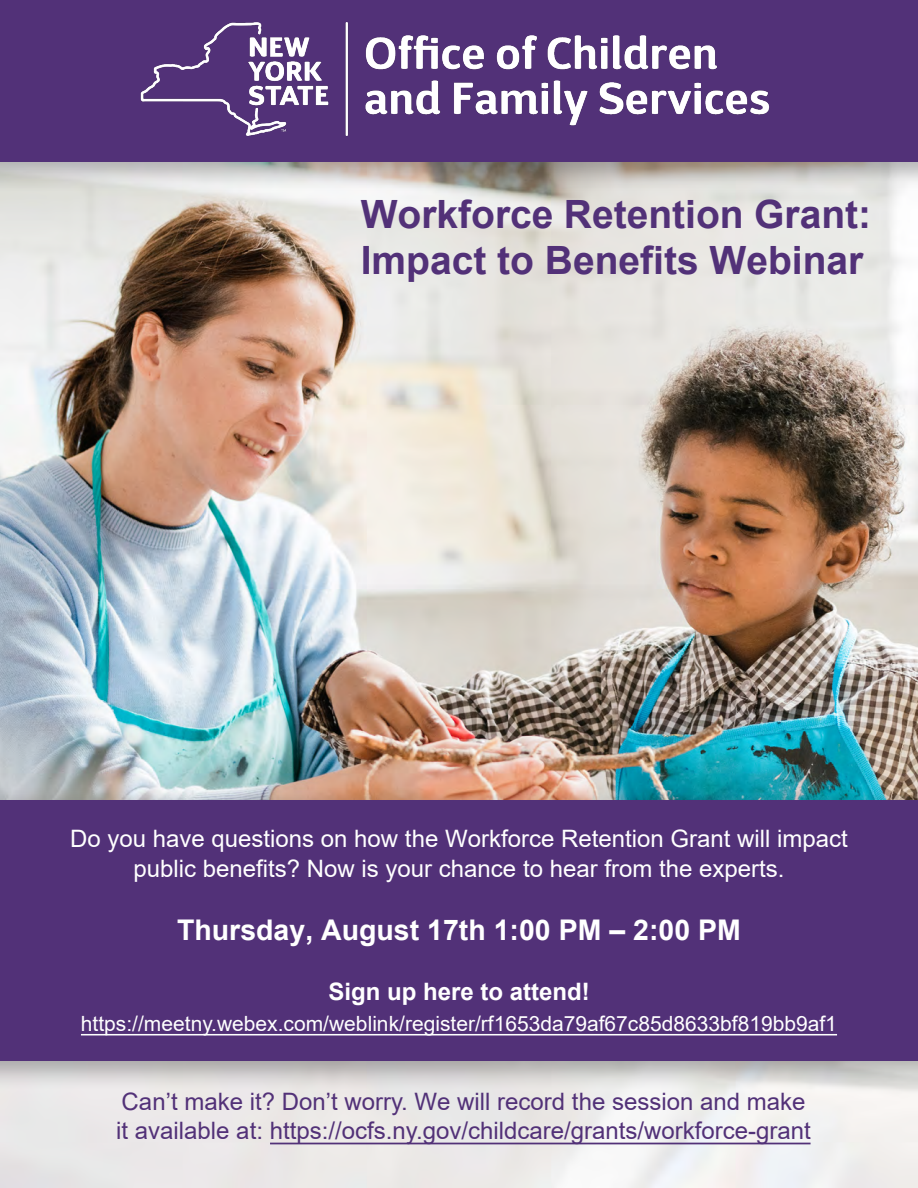
<style>
.page{position:relative;width:918px;height:1188px;background:#fff}
.page>*{position:absolute;margin:0;border:0;box-sizing:border-box;transform-origin:0 0}
.t1{font:700 39px/46.8px "Arial";color:#523178}
.t2{font:700 28.5px "Arial";color:#fff}
.t3{font:24px/28.8px "Arial";color:#523178}
.t4{font:24px/30.2px "Arial";color:#fff;text-align:center}
.t5{font:700 24px "Arial";color:#fff}
.t6{font:21px "Arial";color:#fff}
</style>
<div class="page">
<img style="left:0;top:193px;width:918px;height:995px">
<div style="left:0;top:0;width:918px;height:193px;background:#000;opacity:.3"></div>
<div style="left:0;top:0;width:918px;height:162px;background:#523178"></div>
<img style="left:140px;top:22px;width:630px;height:114px">
<div style="left:0;top:786px;width:918px;height:305px;background:#000;opacity:.3"></div>
<div style="left:0;top:800px;width:918px;height:261px;background:#523178"></div>
<hr style="left:270px;top:1142px;width:541px;height:3px;background:#523178">
<hr style="left:81px;top:1034px;width:756px;height:1px;background:#fff">
<h1 class="t1" style="left:361px;top:191px;width:512px">Workforce Retention Grant:<br>Impact to Benefits Webinar</h1>
<p class="t4" style="left:70px;top:823px;width:779px">Do you have questions on how the Workforce Retention Grant will impact public benefits? Now is your chance to hear from the experts.</p>
<p class="t2" style="left:177px;top:910px;width:565px">Thursday, August 17th 1:00 PM – 2:00 PM</p>
<p class="t5" style="left:328px;top:974px;width:263px">Sign up here to attend!</p>
<p class="t6" style="left:81px;top:1009px;width:758px">https://meetny.webex.com/weblink/register/rf1653da79af67c85d8633bf819bb9af1</p>
<p class="t3" style="left:116px;top:1087px;width:696px">Can’t make it? Don’t worry. We will record the session and make it available at: https://ocfs.ny.gov/childcare/grants/workforce-grant</p>
</div>
